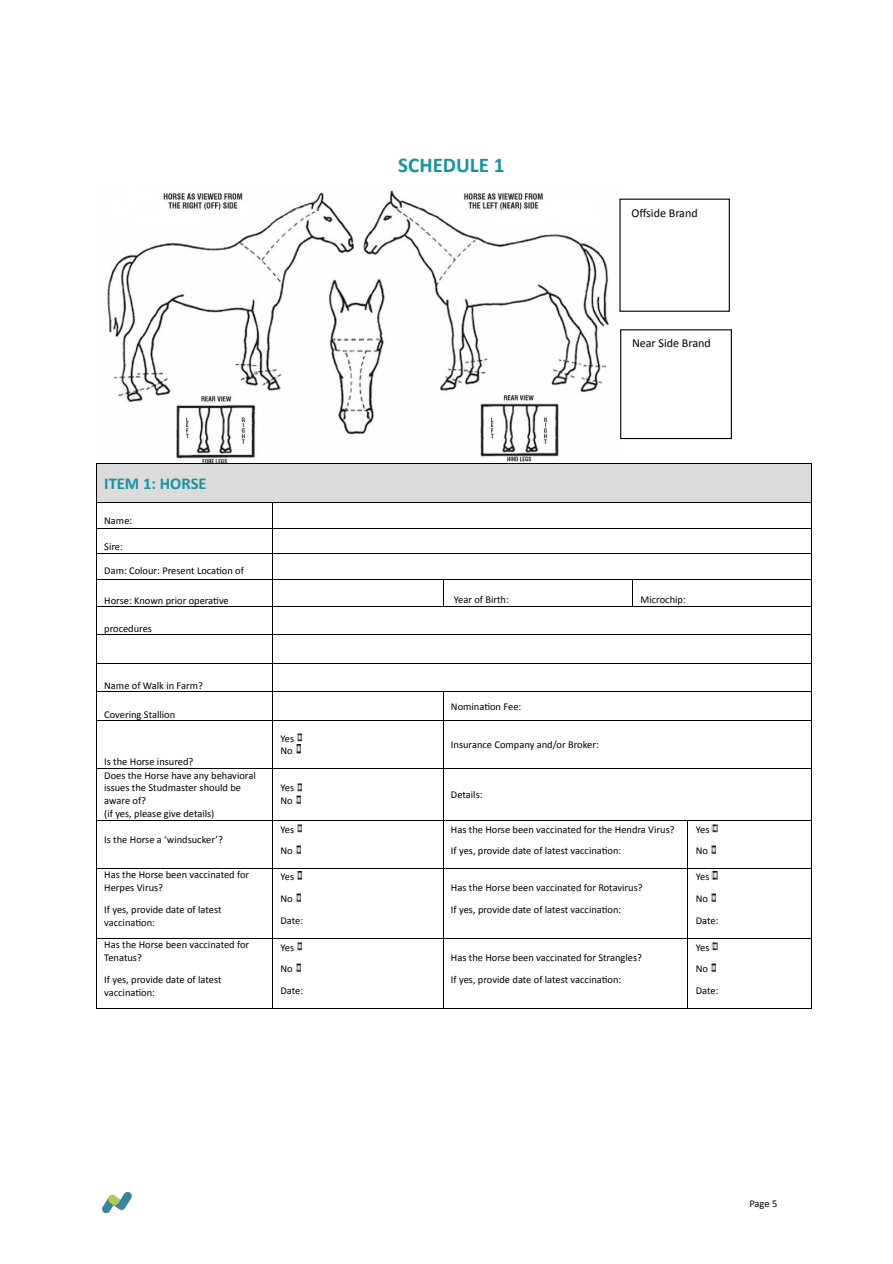
<style>
.page{position:relative;width:893px;height:1264px;background:#fff}
.page>*{position:absolute;margin:0;border:0;box-sizing:border-box;transform-origin:0 0}
.t1{font:700 21px "Calibri";color:#18939f}
.t2{font:700 16.5px "Calibri";color:#18939f}
.t3{font:12px "Calibri";color:#000}
.t4{font:10.5px/21.8px "Calibri";color:#000}
</style>
<div class="page">
<img style="left:102px;top:1192px;width:30px;height:22px">
<img style="left:107px;top:190px;width:516px;height:273px">
<div style="left:97px;top:464px;width:714px;height:38px;background:#dbdbdb"></div>
<hr style="left:97px;top:463px;width:714px;height:1px;background:#000">
<hr style="left:96px;top:464px;width:1px;height:38px;background:#000">
<hr style="left:811px;top:464px;width:1px;height:38px;background:#000">
<hr style="left:97px;top:502px;width:175px;height:1px;background:#000">
<hr style="left:273px;top:502px;width:538px;height:1px;background:#000">
<hr style="left:97px;top:527px;width:175px;height:1px;background:#000">
<hr style="left:273px;top:527px;width:538px;height:1px;background:#000">
<hr style="left:97px;top:552px;width:175px;height:1px;background:#000">
<hr style="left:273px;top:552px;width:538px;height:1px;background:#000">
<hr style="left:97px;top:578px;width:175px;height:1px;background:#000">
<hr style="left:273px;top:578px;width:170px;height:1px;background:#000">
<hr style="left:443px;top:578px;width:189px;height:1px;background:#000">
<hr style="left:633px;top:578px;width:178px;height:1px;background:#000">
<hr style="left:97px;top:605px;width:175px;height:1px;background:#000">
<hr style="left:273px;top:605px;width:170px;height:1px;background:#000">
<svg style="left:443px;top:578px;width:1px;height:27px"></svg>
<hr style="left:443px;top:605px;width:189px;height:1px;background:#000">
<svg style="left:632px;top:579px;width:1px;height:27px"></svg>
<hr style="left:633px;top:605px;width:178px;height:1px;background:#000">
<hr style="left:97px;top:634px;width:175px;height:1px;background:#000">
<hr style="left:273px;top:634px;width:538px;height:1px;background:#000">
<hr style="left:97px;top:663px;width:175px;height:1px;background:#000">
<hr style="left:273px;top:663px;width:538px;height:1px;background:#000">
<hr style="left:97px;top:691px;width:175px;height:1px;background:#000">
<hr style="left:273px;top:691px;width:170px;height:1px;background:#000">
<hr style="left:443px;top:691px;width:368px;height:1px;background:#000">
<svg style="left:712px;top:871px;width:5px;height:9px"></svg>
<svg style="left:711px;top:893px;width:5px;height:9px"></svg>
<svg style="left:296px;top:963px;width:4px;height:9px"></svg>
<svg style="left:712px;top:942px;width:5px;height:9px"></svg>
<svg style="left:711px;top:963px;width:5px;height:9px"></svg>
<svg style="left:296px;top:733px;width:6px;height:21px"></svg>
<svg style="left:96px;top:502px;width:1px;height:218px"></svg>
<hr style="left:97px;top:720px;width:175px;height:1px;background:#000">
<svg style="left:272px;top:502px;width:1px;height:218px"></svg>
<hr style="left:273px;top:720px;width:170px;height:1px;background:#000">
<svg style="left:443px;top:692px;width:1px;height:28px"></svg>
<hr style="left:443px;top:720px;width:368px;height:1px;background:#000">
<svg style="left:811px;top:502px;width:1px;height:218px"></svg>
<hr style="left:96px;top:720px;width:1px;height:47px;background:#000">
<hr style="left:272px;top:720px;width:1px;height:47px;background:#000">
<hr style="left:443px;top:720px;width:1px;height:47px;background:#000">
<hr style="left:811px;top:720px;width:1px;height:47px;background:#000">
<svg style="left:296px;top:783px;width:6px;height:21px"></svg>
<hr style="left:97px;top:767px;width:175px;height:1px;background:#000">
<hr style="left:273px;top:767px;width:170px;height:1px;background:#000">
<hr style="left:443px;top:767px;width:368px;height:1px;background:#000">
<hr style="left:96px;top:768px;width:1px;height:52px;background:#000">
<hr style="left:272px;top:768px;width:1px;height:52px;background:#000">
<hr style="left:443px;top:768px;width:1px;height:52px;background:#000">
<hr style="left:811px;top:768px;width:1px;height:52px;background:#000">
<svg style="left:297px;top:824px;width:5px;height:9px"></svg>
<svg style="left:296px;top:845px;width:4px;height:9px"></svg>
<svg style="left:712px;top:824px;width:5px;height:9px"></svg>
<svg style="left:711px;top:845px;width:5px;height:9px"></svg>
<hr style="left:97px;top:820px;width:175px;height:1px;background:#000">
<hr style="left:273px;top:820px;width:170px;height:1px;background:#000">
<hr style="left:443px;top:820px;width:244px;height:1px;background:#000">
<hr style="left:688px;top:820px;width:123px;height:1px;background:#000">
<hr style="left:96px;top:820px;width:1px;height:47px;background:#000">
<hr style="left:272px;top:820px;width:1px;height:47px;background:#000">
<hr style="left:443px;top:820px;width:1px;height:47px;background:#000">
<hr style="left:687px;top:820px;width:1px;height:47px;background:#000">
<hr style="left:811px;top:820px;width:1px;height:47px;background:#000">
<svg style="left:297px;top:871px;width:5px;height:9px"></svg>
<svg style="left:296px;top:893px;width:4px;height:9px"></svg>
<hr style="left:97px;top:867px;width:175px;height:1px;background:#000">
<hr style="left:273px;top:867px;width:170px;height:1px;background:#000">
<hr style="left:443px;top:867px;width:244px;height:1px;background:#000">
<hr style="left:688px;top:867px;width:123px;height:1px;background:#000">
<hr style="left:96px;top:868px;width:1px;height:69px;background:#000">
<hr style="left:272px;top:868px;width:1px;height:69px;background:#000">
<hr style="left:443px;top:868px;width:1px;height:69px;background:#000">
<hr style="left:687px;top:868px;width:1px;height:69px;background:#000">
<hr style="left:811px;top:868px;width:1px;height:69px;background:#000">
<svg style="left:297px;top:942px;width:5px;height:9px"></svg>
<hr style="left:97px;top:937px;width:175px;height:1px;background:#000">
<hr style="left:273px;top:937px;width:170px;height:1px;background:#000">
<hr style="left:443px;top:937px;width:244px;height:1px;background:#000">
<hr style="left:688px;top:937px;width:123px;height:1px;background:#000">
<hr style="left:96px;top:938px;width:1px;height:69px;background:#000">
<hr style="left:97px;top:1007px;width:175px;height:1px;background:#000">
<hr style="left:272px;top:938px;width:1px;height:69px;background:#000">
<hr style="left:273px;top:1007px;width:170px;height:1px;background:#000">
<hr style="left:443px;top:938px;width:1px;height:69px;background:#000">
<hr style="left:443px;top:1007px;width:244px;height:1px;background:#000">
<hr style="left:687px;top:938px;width:1px;height:69px;background:#000">
<hr style="left:688px;top:1007px;width:123px;height:1px;background:#000">
<hr style="left:811px;top:938px;width:1px;height:69px;background:#000">
<div style="left:620px;top:199px;width:109px;height:112px;background:#fff"></div>
<div style="left:619px;top:198px;width:111px;height:114px;border:1px solid #000"></div>
<div style="left:621px;top:330px;width:110px;height:108px;background:#fff"></div>
<div style="left:620px;top:329px;width:112px;height:110px;border:1px solid #000"></div>
<h1 class="t1" style="left:398px;top:150px;width:108px">SCHEDULE 1</h1>
<p class="t3" style="left:631px;top:204px;width:68px">Offside Brand</p>
<p class="t3" style="left:632px;top:335px;width:80px">Near Side Brand</p>
<h2 class="t2" style="left:104px;top:471px;width:104px">ITEM 1: HORSE</h2>
<p class="t4" style="left:104px;top:509px;width:30px">Name:</p>
<p class="t4" style="left:104px;top:535px;width:20px">Sire:</p>
<p class="t4" style="left:104px;top:559px;width:141px">Dam: Colour: Present Location of</p>
<p class="t4" style="left:104px;top:589px;width:126px">Horse: Known prior operative</p>
<p class="t4" style="left:104px;top:617px;width:49px">procedures</p>
<p class="t4" style="left:104px;top:674px;width:100px">Name of Walk in Farm?</p>
<p class="t4" style="left:104px;top:702px;width:72px">Covering Stallion</p>
<p class="t4" style="left:104px;top:750px;width:91px">Is the Horse insured?</p>
<p class="t4" style="left:104px;top:768px;width:153px;line-height:12.8px">Does the Horse have any behavioral issues the Studmaster should be aware of?<br>(if yes, please give details)</p>
<p class="t4" style="left:454px;top:588px;width:57px">Year of Birth:</p>
<p class="t4" style="left:641px;top:588px;width:47px">Microchip:</p>
<p class="t4" style="left:451px;top:695px;width:72px">Nomination Fee:</p>
<p class="t4" style="left:281px;top:731px;width:15px;line-height:12.6px">Yes<br>No</p>
<p class="t4" style="left:451px;top:733px;width:149px">Insurance Company and/or Broker:</p>
<p class="t4" style="left:281px;top:781px;width:15px;line-height:12.8px">Yes<br>No</p>
<p class="t4" style="left:451px;top:783px;width:33px">Details:</p>
<p class="t4" style="left:104px;top:828px;width:120px">Is the Horse a ‘windsucker’?</p>
<p class="t4" style="left:281px;top:817px;width:15px">Yes<br>No</p>
<p class="t4" style="left:451px;top:817px;width:225px">Has the Horse been vaccinated for the Hendra Virus?<br>If yes, provide date of latest vaccination:</p>
<p class="t4" style="left:696px;top:817px;width:15px">Yes<br>No</p>
<p class="t4" style="left:104px;top:867px;width:147px;line-height:13.2px">Has the Horse been vaccinated for<br>Herpes Virus?</p>
<p class="t4" style="left:104px;top:902px;width:119px;line-height:12.9px">If yes, provide date of latest vaccination:</p>
<p class="t4" style="left:696px;top:865px;width:24px">Yes<br>No<br>Date:</p>
<p class="t4" style="left:281px;top:865px;width:24px">Yes<br>No<br>Date:</p>
<p class="t4" style="left:451px;top:876px;width:193px">Has the Horse been vaccinated for Rotavirus?<br>If yes, provide date of latest vaccination:</p>
<p class="t4" style="left:104px;top:937px;width:147px;line-height:13.2px">Has the Horse been vaccinated for<br>Tenatus?</p>
<p class="t4" style="left:104px;top:972px;width:119px;line-height:12.9px">If yes, provide date of latest vaccination:</p>
<p class="t4" style="left:281px;top:957px;width:14px">No</p>
<p class="t4" style="left:451px;top:946px;width:192px">Has the Horse been vaccinated for Strangles?<br>If yes, provide date of latest vaccination:</p>
<p class="t4" style="left:696px;top:935px;width:24px">Yes<br>No<br>Date:</p>
<p class="t4" style="left:281px;top:935px;width:15px">Yes</p>
<p class="t4" style="left:281px;top:979px;width:24px">Date:</p>
<p class="t4" style="left:749px;top:1192px;width:29px">Page 5</p>
</div>
